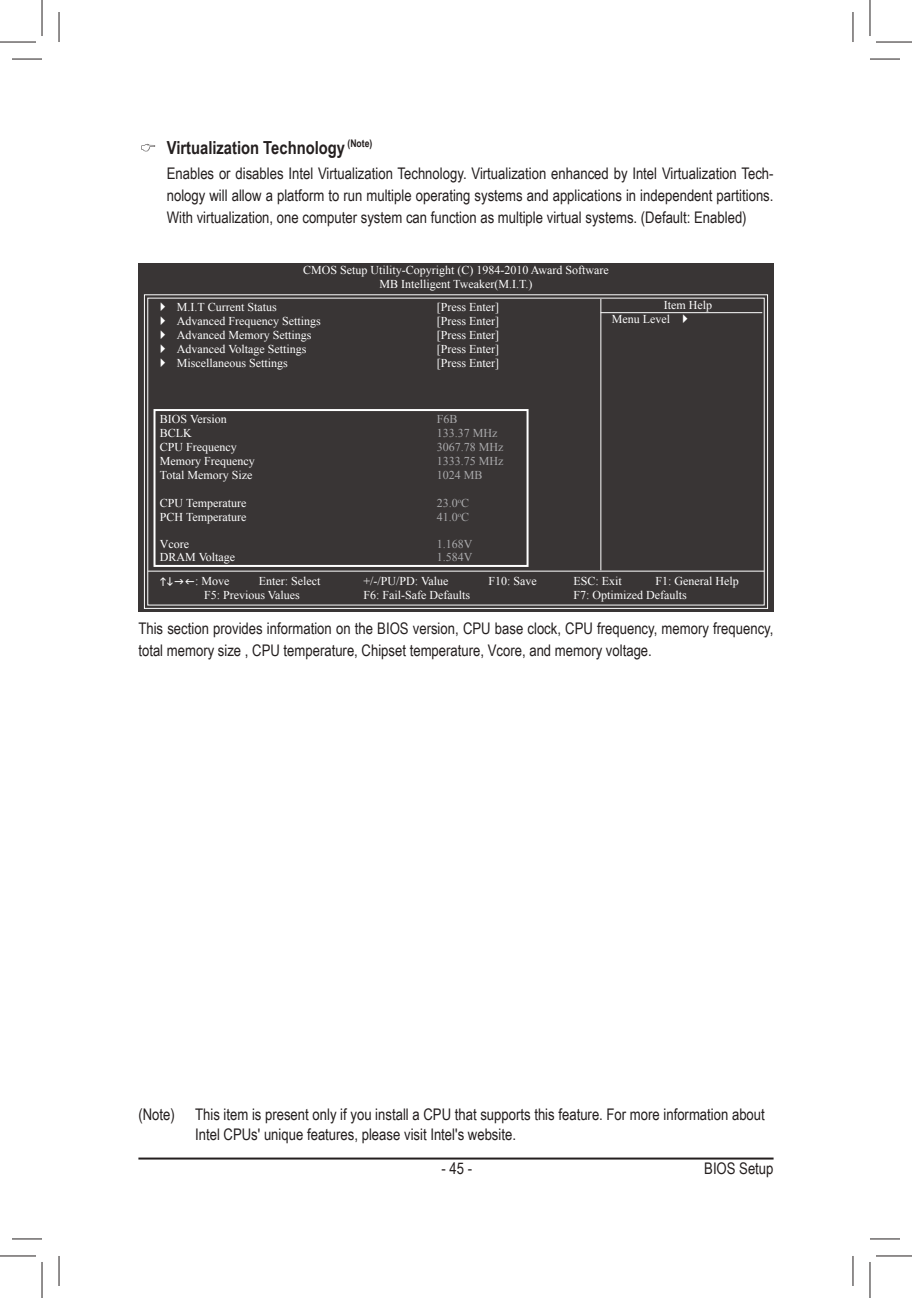
<style>
.page{position:relative;width:912px;height:1298px;background:#fff}
.page>*{position:absolute;margin:0;border:0;box-sizing:border-box;transform-origin:0 0}
.t1{font:700 18px "Arial Narrow";color:#241f1f}
.t2{font:16px/22px "Arial Narrow";color:#241f1f}
.t3{font:12px/14px "Times New Roman";color:#fff;text-align:center}
.t4{font:12px "Times New Roman";color:#aaaaac}
</style>
<div class="page">
<hr style="left:138px;top:1157px;width:635px;height:2px;background:#241f1f">
<div style="left:138px;top:263px;width:635px;height:349px;background:#393535"></div>
<svg style="left:144px;top:294px;width:624px;height:315px"></svg>
<hr style="left:600px;top:299px;width:1px;height:271px;background:#fff">
<hr style="left:148px;top:570px;width:616px;height:1px;background:#fff">
<hr style="left:600px;top:312px;width:162px;height:1px;background:#fff">
<div style="left:153px;top:409px;width:375px;height:158px;border:2px solid #fff"></div>
<svg style="left:141px;top:144px;width:14px;height:7px"></svg>
<hr style="left:12px;top:59px;width:30px;height:1px;background:#241f1f">
<hr style="left:870px;top:59px;width:30px;height:1px;background:#241f1f">
<hr style="left:12px;top:1238px;width:30px;height:1px;background:#241f1f">
<hr style="left:870px;top:1238px;width:30px;height:1px;background:#241f1f">
<hr style="left:59px;top:12px;width:1px;height:30px;background:#241f1f">
<hr style="left:59px;top:1255px;width:1px;height:30px;background:#241f1f">
<hr style="left:852px;top:12px;width:1px;height:30px;background:#241f1f">
<hr style="left:852px;top:1255px;width:1px;height:30px;background:#241f1f">
<hr style="left:0;top:42px;width:36px;height:1px;background:#241f1f">
<hr style="left:876px;top:42px;width:36px;height:1px;background:#241f1f">
<hr style="left:0;top:1255px;width:36px;height:1px;background:#241f1f">
<hr style="left:876px;top:1255px;width:36px;height:1px;background:#241f1f">
<hr style="left:42px;top:0;width:1px;height:36px;background:#241f1f">
<hr style="left:42px;top:1261px;width:1px;height:36px;background:#241f1f">
<hr style="left:869px;top:0;width:1px;height:36px;background:#241f1f">
<hr style="left:869px;top:1261px;width:1px;height:36px;background:#241f1f">
<svg style="left:161px;top:302px;width:4px;height:65px"></svg>
<svg style="left:160px;top:576px;width:34px;height:9px"></svg>
<svg style="left:683px;top:314px;width:4px;height:9px"></svg>
<p class="t1" style="left:167px;top:134px;width:207px">Virtualization Technology <sup>(Note)</sup></p>
<p class="t2" style="left:167px;top:162px;width:608px;text-align:justify">Enables or disables Intel Virtualization Technology. Virtualization enhanced by Intel Virtualization Tech&shy;nology will allow a platform to run multiple operating systems and applications in independent partitions.<br>With virtualization, one computer system can function as multiple virtual systems. (Default: Enabled)</p>
<p class="t3" style="left:303px;top:263px;width:307px">CMOS Setup Utility-Copyright (C) 1984-2010 Award Software<br>MB Intelligent Tweaker(M.I.T.)</p>
<p class="t3" style="left:177px;top:299px;width:101px">M.I.T Current Status</p>
<p class="t3" style="left:437px;top:299px;width:64px">[Press Enter]</p>
<p class="t3" style="left:177px;top:313px;width:145px">Advanced Frequency Settings</p>
<p class="t3" style="left:437px;top:313px;width:64px">[Press Enter]</p>
<p class="t3" style="left:177px;top:327px;width:136px">Advanced Memory Settings</p>
<p class="t3" style="left:437px;top:327px;width:64px">[Press Enter]</p>
<p class="t3" style="left:177px;top:341px;width:131px">Advanced Voltage Settings</p>
<p class="t3" style="left:437px;top:341px;width:64px">[Press Enter]</p>
<p class="t3" style="left:177px;top:355px;width:112px">Miscellaneous Settings</p>
<p class="t3" style="left:437px;top:355px;width:64px">[Press Enter]</p>
<p class="t3" style="left:612px;top:298px;width:102px;text-align:left;text-indent:52px">Item Help<br>Menu Level</p>
<p class="t3" style="left:160px;top:411px;width:68px">BIOS Version</p>
<p class="t4" style="left:437px;top:410px;width:22px">F6B</p>
<p class="t3" style="left:160px;top:425px;width:34px">BCLK</p>
<p class="t4" style="left:437px;top:424px;width:62px">133.37 MHz</p>
<p class="t3" style="left:160px;top:439px;width:78px">CPU Frequency</p>
<p class="t4" style="left:437px;top:438px;width:68px">3067.78 MHz</p>
<p class="t3" style="left:160px;top:453px;width:96px">Memory Frequency</p>
<p class="t4" style="left:437px;top:452px;width:68px">1333.75 MHz</p>
<p class="t3" style="left:160px;top:467px;width:94px">Total Memory Size</p>
<p class="t4" style="left:437px;top:466px;width:47px">1024 MB</p>
<p class="t3" style="left:160px;top:495px;width:88px">CPU Temperature</p>
<p class="t4" style="left:437px;top:494px;width:34px">23.0<sup>o</sup>C</p>
<p class="t3" style="left:160px;top:509px;width:88px">PCH Temperature</p>
<p class="t4" style="left:437px;top:508px;width:34px">41.0<sup>o</sup>C</p>
<p class="t3" style="left:160px;top:536px;width:31px">Vcore</p>
<p class="t4" style="left:437px;top:535px;width:37px">1.168V</p>
<p class="t3" style="left:160px;top:549px;width:77px">DRAM Voltage</p>
<p class="t4" style="left:437px;top:548px;width:37px">1.584V</p>
<p class="t3" style="left:195px;top:574px;width:36px">: Move</p>
<p class="t3" style="left:259px;top:574px;width:63px">Enter: Select</p>
<p class="t3" style="left:363px;top:574px;width:86px">+/-/PU/PD: Value</p>
<p class="t3" style="left:488px;top:574px;width:50px">F10: Save</p>
<p class="t3" style="left:573px;top:574px;width:50px">ESC: Exit</p>
<p class="t3" style="left:655px;top:574px;width:85px">F1: General Help</p>
<p class="t3" style="left:204px;top:588px;width:97px">F5: Previous Values</p>
<p class="t3" style="left:363px;top:588px;width:108px">F6: Fail-Safe Defaults</p>
<p class="t3" style="left:573px;top:588px;width:115px">F7: Optimized Defaults</p>
<p class="t2" style="left:138px;top:617px;width:636px">This section provides information on the BIOS version, CPU base clock, CPU frequency, memory frequency, total memory size , CPU temperature, Chipset temperature, Vcore, and memory voltage.</p>
<p class="t2" style="left:138px;top:1102px;width:38px">(Note)</p>
<p class="t2" style="left:195px;top:1103px;width:571px;line-height:20px">This item is present only if you install a CPU that supports this feature. For more information about<br>Intel CPUs' unique features, please visit Intel's website.</p>
<p class="t2" style="left:441px;top:1156px;width:32px">- 45 -</p>
<p class="t2" style="left:704px;top:1156px;width:71px">BIOS Setup</p>
</div>
